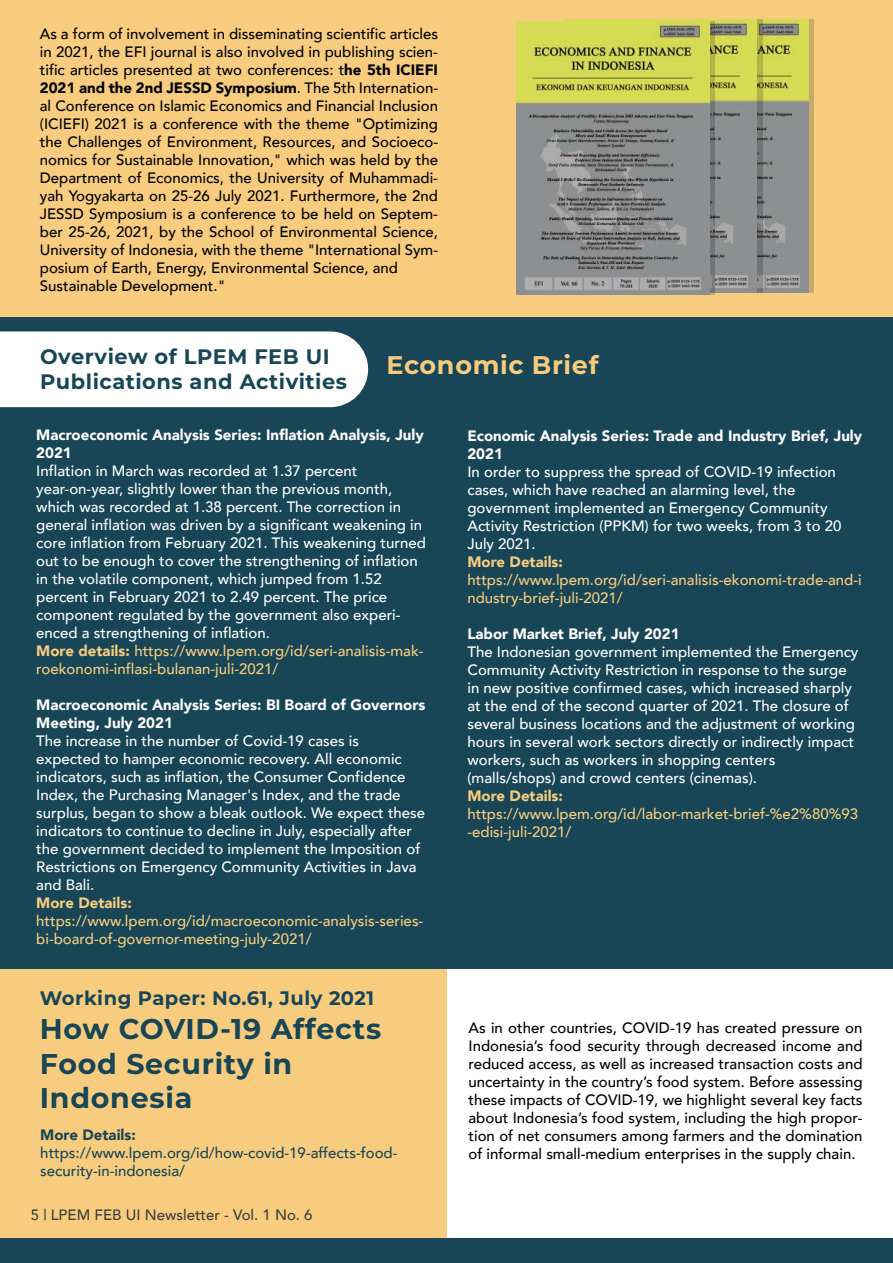
<style>
.page{position:relative;width:893px;height:1263px;background:#fff}
.page>*{position:absolute;margin:0;border:0;box-sizing:border-box;transform-origin:0 0}
.t1{font:700 28.5px/34.5px "Montserrat";letter-spacing:.025em;color:#184656}
.t2{font:700 25.5px "Montserrat";letter-spacing:.025em;color:#f7cc7f}
.t3{font:700 21px/25.2px "Montserrat";letter-spacing:.025em;color:#174656}
.t4{font:700 19.5px "Montserrat";letter-spacing:.025em;color:#184656}
.t5{font:500 15px/18px "Avenir";color:#fff}
.t6{font:500 15px/18px "Avenir";color:#000;text-align:justify}
.t7{font:500 15px/18px "Avenir";color:#f7cc7f}
.t8{font:900 15px/18px "Avenir";color:#fff}
.t9{font:500 15px/18px "Avenir";color:#184656}
.t10{font:900 15px "Avenir";color:#f7cc7f}
.t11{font:500 15px "Avenir";color:#3f3f3f}
.t12{font:900 15px "Avenir";color:#184656}
.s1{font-weight:900}
.s2{font-weight:900;color:#f7cc7f}
.s3{color:#f7cc7f}
</style>
<div class="page">
<div style="left:0;top:909px;width:446px;height:345px;background:#f7cc7f"></div>
<div style="left:0;top:0;width:893px;height:419px;background:#f7cc7f"></div>
<div style="left:0;top:1238px;width:893px;height:25px;background:#184656"></div>
<div style="left:0;top:317px;width:893px;height:651px;background:#184656"></div>
<div style="left:0;top:331px;width:368px;height:76px;background:#fff"></div>
<svg style="left:808px;top:19px;width:6px;height:273px;background:#c4a76b"></svg>
<img style="left:762px;top:19px;width:46px;height:273px">
<svg style="left:757px;top:19px;width:5px;height:273px"></svg>
<img style="left:564px;top:19px;width:193px;height:273px">
<svg style="left:709px;top:21px;width:6px;height:273px;background:#818469"></svg>
<img style="left:516px;top:21px;width:193px;height:273px">
<p class="t6" style="left:40px;top:24px;width:400px;text-align:left">As a form of involvement in disseminating scientific articles in 2021, the EFI journal is also involved in publishing scien&shy;tific articles presented at two conferences: t<span class="s1">he 5th ICIEFI 2021 and the 2nd JESSD Symposium</span>. The 5th Internation&shy;al Conference on Islamic Economics and Financial Inclusion (ICIEFI) 2021 is a conference with the theme "Optimizing the Challenges of Environment, Resources, and Socioeco&shy;nomics for Sustainable Innovation," which was held by the Department of Economics, the University of Muhammadi&shy;yah Yogyakarta on 25-26 July 2021. Furthermore, the 2nd JESSD Symposium is a conference to be held on Septem&shy;ber 25-26, 2021, by the School of Environmental Science, University of Indonesia, with the theme "International Sym&shy;posium of Earth, Energy, Environmental Science, and Sustainable Development."</p>
<h3 class="t3" style="left:40px;top:343px;width:308px">Overview of LPEM FEB UI<br>Publications and Activities</h3>
<p class="t8" style="left:36px;top:426px;width:389px">Macroeconomic Analysis Series: Inflation Analysis, July<br>2021</p>
<p class="t5" style="left:36px;top:461px;width:391px">Inflation in March was recorded at 1.37 percent year-on-year, slightly lower than the previous month, which was recorded at 1.38 percent. The correction in general inflation was driven by a significant weakening in core inflation from February 2021. This weakening turned out to be enough to cover the strengthening of inflation in the volatile component, which jumped from 1.52 percent in February 2021 to 2.49 percent. The price component regulated by the government also experi&shy;enced a strengthening of inflation.<br><span class="s2">More details:</span> <span class="s3">https://www.lpem.org/id/seri-analisis-mak&shy;roekonomi-inflasi-bulanan-juli-2021/</span></p>
<p class="t8" style="left:36px;top:696px;width:391px">Macroeconomic Analysis Series: BI Board of Governors<br>Meeting, July 2021</p>
<p class="t5" style="left:36px;top:731px;width:390px">The increase in the number of Covid-19 cases is expected to hamper economic recovery. All economic indicators, such as inflation, the Consumer Confidence Index, the Purchasing Manager's Index, and the trade surplus, began to show a bleak outlook. We expect these indicators to continue to decline in July, especially after the government decided to implement the Imposition of Restrictions on Emergency Community Activities in Java and Bali.</p>
<p class="t10" style="left:36px;top:890px;width:97px">More Details:</p>
<p class="t7" style="left:36px;top:911px;width:389px">https://www.lpem.org/id/macroeconomic-analysis-series&shy;bi-board-of-governor-meeting-july-2021/</p>
<h2 class="t2" style="left:386px;top:346px;width:214px">Economic Brief</h2>
<p class="t8" style="left:467px;top:426px;width:396px">Economic Analysis Series: Trade and Industry Brief, July<br>2021</p>
<p class="t5" style="left:467px;top:461px;width:375px">In order to suppress the spread of COVID-19 infection cases, which have reached an alarming level, the government implemented an Emergency Community Activity Restriction (PPKM) for two weeks, from 3 to 20<br>July 2021.</p>
<p class="t10" style="left:467px;top:548px;width:97px">More Details:</p>
<p class="t7" style="left:467px;top:569px;width:396px">https://www.lpem.org/id/seri-analisis-ekonomi-trade-and-i ndustry-brief-juli-2021/</p>
<p class="t8" style="left:467px;top:624px;width:214px">Labor Market Brief, July 2021</p>
<p class="t5" style="left:467px;top:641px;width:392px">The Indonesian government implemented the Emergency Community Activity Restriction in response to the surge in new positive confirmed cases, which increased sharply at the end of the second quarter of 2021. The closure of several business locations and the adjustment of working hours in several work sectors directly or indirectly impact workers, such as workers in shopping centers (malls/shops) and crowd centers (cinemas).</p>
<p class="t10" style="left:467px;top:782px;width:97px">More Details:</p>
<p class="t7" style="left:467px;top:803px;width:392px">https://www.lpem.org/id/labor-market-brief-%e2%80%93 -edisi-juli-2021/</p>
<h3 class="t4" style="left:40px;top:983px;width:336px">Working Paper: No.61, July 2021</h3>
<h1 class="t1" style="left:40px;top:1010px;width:343px">How COVID-19 Affects<br>Food Security in<br>Indonesia</h1>
<p class="t6" style="left:468px;top:1017px;width:396px">As in other countries, COVID-19 has created pressure on Indonesia’s food security through decreased income and reduced access, as well as increased transaction costs and uncertainty in the country’s food system. Before assessing these impacts of COVID-19, we highlight several key facts about Indonesia’s food system, including the high propor&shy;tion of net consumers among farmers and the domination of informal small-medium enterprises in the supply chain.</p>
<p class="t12" style="left:40px;top:1122px;width:97px">More Details:</p>
<p class="t9" style="left:40px;top:1143px;width:359px">https://www.lpem.org/id/how-covid-19-affects-food&shy;security-in-indonesia/</p>
<p class="t11" style="left:31px;top:1202px;width:283px">5 | LPEM FEB UI Newsletter - Vol. 1 No. 6</p>
</div>
